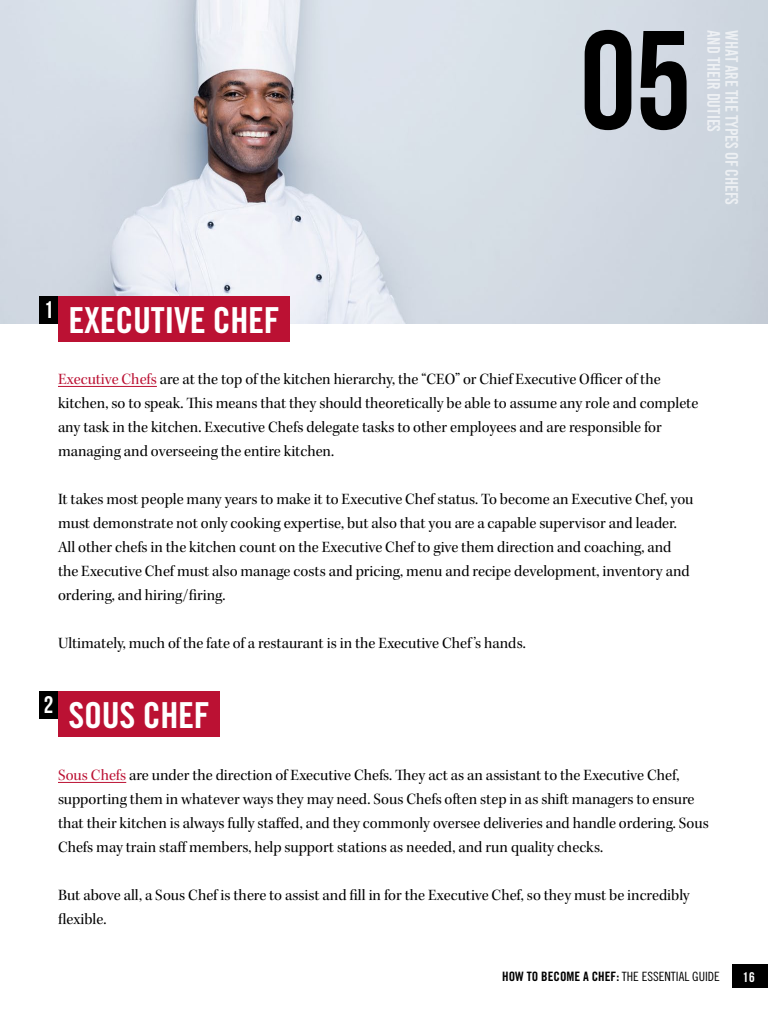
<style>
.page{position:relative;width:768px;height:1024px;background:#fff}
.page>*{position:absolute;margin:0;border:0;box-sizing:border-box;transform-origin:0 0}
.t1{font:140px "Bebas Neue";color:#000}
.t2{font:36px "Trade Gothic LT Pro Bd Cn 20";letter-spacing:-.01em;color:#fff}
.t3{font:24px "Bebas Neue";color:#fff}
.t4{font:18px "Bebas Kai";color:#fff}
.t5{font:16px/24px "Kepler Std Subh";color:#000}
.t6{font:14px "Bebas Neue";color:#fff}
.t7{font:13px "Trade Gothic LT Pro Bd Cn 20";color:#000}
.s1{color:#b13}
.s2{font-family:"Trade Gothic LT Std Cn 18";font-size:12.8px}
</style>
<div class="page">
<img style="left:0;top:0;width:768px;height:324px">
<div style="left:732px;top:965px;width:36px;height:23px;background:#000"></div>
<div style="left:58px;top:296px;width:232px;height:46px;background:#b13"></div>
<hr style="left:58px;top:386px;width:99px;height:1px;background:#b13">
<div style="left:39px;top:296px;width:19px;height:28px;background:#000"></div>
<div style="left:58px;top:691px;width:162px;height:46px;background:#b13"></div>
<div style="left:39px;top:691px;width:19px;height:28px;background:#000"></div>
<hr style="left:58px;top:782px;width:68px;height:1px;background:#b13">
<h1 class="t1" style="left:580px;top:4px;width:112px">05</h1>
<p class="t4" style="left:723px;top:30px;width:103px;rotate:90deg">AND THEIR DUTIES</p>
<p class="t4" style="left:741px;top:30px;width:176px;rotate:90deg">WHAT ARE THE TYPES OF CHEFS</p>
<h3 class="t3" style="left:44px;top:297px;width:11px">1</h3>
<h2 class="t2" style="left:69px;top:298px;width:213px">EXECUTIVE CHEF</h2>
<p class="t5" style="left:58px;top:368px;width:642px"><span class="s1">Executive Chefs</span> are at the top of the kitchen hierarchy, the “CEO” or Chief Executive Officer of the kitchen, so to speak. This means that they should theoretically be able to assume any role and complete any task in the kitchen. Executive Chefs delegate tasks to other employees and are responsible for managing and overseeing the entire kitchen.</p>
<p class="t5" style="left:58px;top:488px;width:637px">It takes most people many years to make it to Executive Chef status. To become an Executive Chef, you must demonstrate not only cooking expertise, but also that you are a capable supervisor and leader.<br>All other chefs in the kitchen count on the Executive Chef to give them direction and coaching, and the Executive Chef must also manage costs and pricing, menu and recipe development, inventory and ordering, and hiring/firing.</p>
<p class="t5" style="left:58px;top:632px;width:469px">Ultimately, much of the fate of a restaurant is in the Executive Chef ’s hands.</p>
<h3 class="t3" style="left:44px;top:692px;width:11px">2</h3>
<h2 class="t2" style="left:69px;top:693px;width:143px">SOUS CHEF</h2>
<p class="t5" style="left:58px;top:764px;width:652px"><span class="s1">Sous Chefs</span> are under the direction of Executive Chefs. They act as an assistant to the Executive Chef, supporting them in whatever ways they may need. Sous Chefs often step in as shift managers to ensure that their kitchen is always fully staffed, and they commonly oversee deliveries and handle ordering. Sous Chefs may train staff members, help support stations as needed, and run quality checks.</p>
<p class="t5" style="left:58px;top:884px;width:633px">But above all, a Sous Chef is there to assist and fill in for the Executive Chef, so they must be incredibly flexible.</p>
<p class="t7" style="left:502px;top:968px;width:219px">HOW TO BECOME A CHEF: <span class="s2">THE ESSENTIAL GUIDE</span></p>
<p class="t6" style="left:742px;top:969px;width:14px">16</p>
</div>
